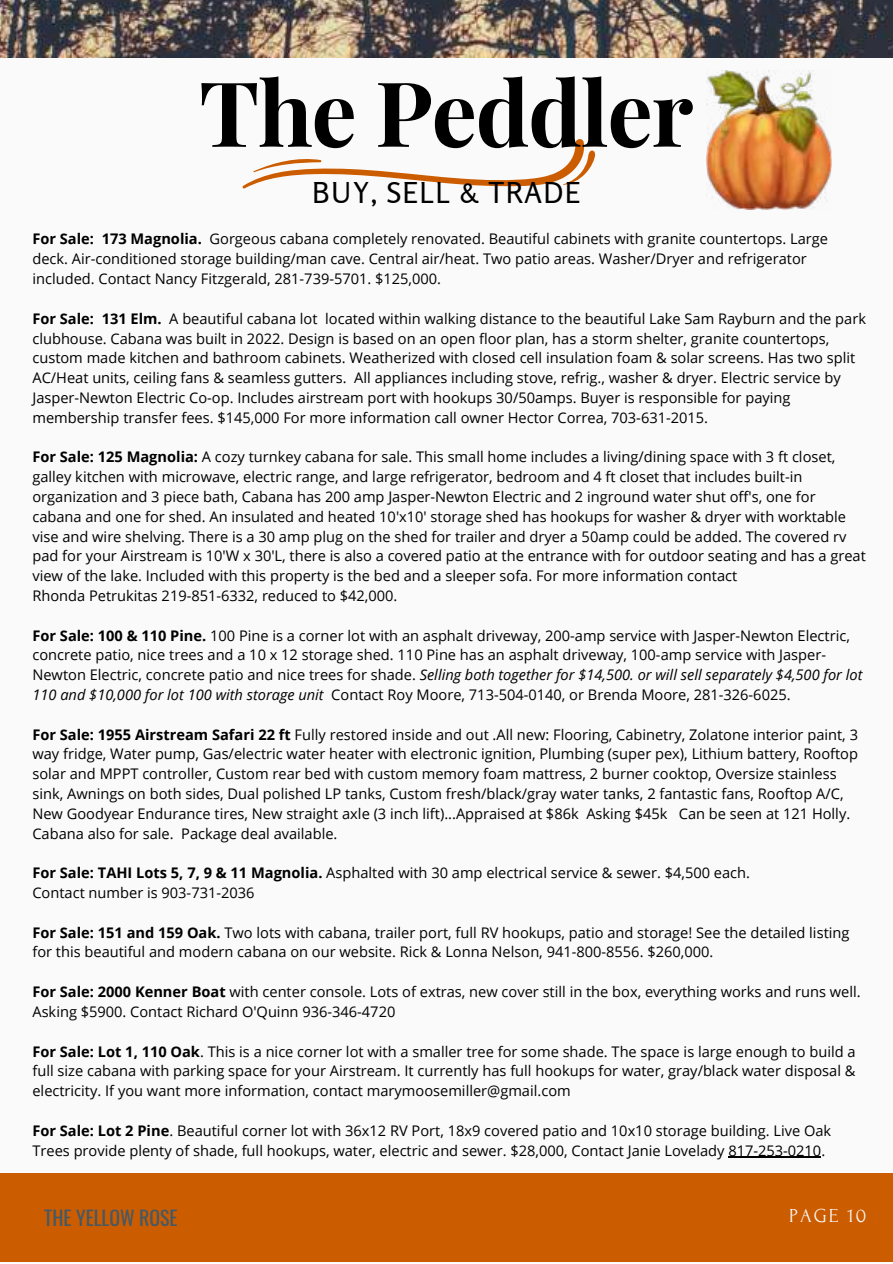
<style>
.page{position:relative;width:893px;height:1264px;background:#fff}
.page>*{position:absolute;margin:0;border:0;box-sizing:border-box;transform-origin:0 0}
.t1{font:700 90px "Playfair Display";letter-spacing:-.015em;color:#000}
.t2{font:28.65px "Rosario";letter-spacing:.045em;color:#000}
.t3{font:19.8px "Oswald";color:#435967}
.t4{font:19.8px "Forum";letter-spacing:.1em;color:#fafafa}
.t5{font:14.55px/19.8px "Open Sans";color:#000}
.s1{font-weight:700}
.s2{font-style:italic}
</style>
<div class="page">
<div style="left:0;top:0;width:892px;height:1262px;background:#fafafa"></div>
<img style="left:0;top:0;width:892px;height:57px">
<hr style="left:728px;top:1156px;width:93px;height:1px;background:#000">
<div style="left:0;top:1173px;width:892px;height:88px;background:#cc5c00"></div>
<svg style="left:242px;top:139px;width:354px;height:50px"></svg>
<img style="left:706px;top:70px;width:125px;height:140px">
<h1 class="t1" style="left:199px;top:42px;width:496px">The Peddler</h1>
<h2 class="t2" style="left:312px;top:176px;width:269px">BUY, SELL &amp; TRADE</h2>
<p class="t5" style="left:32px;top:229px;width:797px"><span class="s1">For Sale: 173 Magnolia.</span> Gorgeous cabana completely renovated. Beautiful cabinets with granite countertops. Large deck. Air-conditioned storage building/man cave. Central air/heat. Two patio areas. Washer/Dryer and refrigerator included. Contact Nancy Fitzgerald, 281-739-5701. $125,000.</p>
<p class="t5" style="left:32px;top:308px;width:835px"><span class="s1">For Sale: 131 Elm.</span> A beautiful cabana lot located within walking distance to the beautiful Lake Sam Rayburn and the park clubhouse. Cabana was built in 2022. Design is based on an open floor plan, has a storm shelter, granite countertops, custom made kitchen and bathroom cabinets. Weatherized with closed cell insulation foam &amp; solar screens. Has two split AC/Heat units, ceiling fans &amp; seamless gutters. All appliances including stove, refrig., washer &amp; dryer. Electric service by Jasper-Newton Electric Co-op. Includes airstream port with hookups 30/50amps. Buyer is responsible for paying membership transfer fees. $145,000 For more information call owner Hector Correa, 703-631-2015.</p>
<p class="t5" style="left:32px;top:447px;width:834px"><span class="s1">For Sale: 125 Magnolia:</span> A cozy turnkey cabana for sale. This small home includes a living/dining space with 3 ft closet, galley kitchen with microwave, electric range, and large refrigerator, bedroom and 4 ft closet that includes built-in organization and 3 piece bath, Cabana has 200 amp Jasper-Newton Electric and 2 inground water shut off's, one for cabana and one for shed. An insulated and heated 10'x10' storage shed has hookups for washer &amp; dryer with worktable vise and wire shelving. There is a 30 amp plug on the shed for trailer and dryer a 50amp could be added. The covered rv pad for your Airstream is 10'W x 30'L, there is also a covered patio at the entrance with for outdoor seating and has a great view of the lake. Included with this property is the bed and a sleeper sofa. For more information contact<br>Rhonda Petrukitas 219-851-6332, reduced to $42,000.</p>
<p class="t5" style="left:32px;top:625px;width:831px"><span class="s1">For Sale: 100 &amp; 110 Pine.</span> 100 Pine is a corner lot with an asphalt driveway, 200-amp service with Jasper-Newton Electric, concrete patio, nice trees and a 10 x 12 storage shed. 110 Pine has an asphalt driveway, 100-amp service with Jasper-Newton Electric, concrete patio and nice trees for shade. <span class="s2">Selling both together for $14,500. or will sell separately $4,500 for lot 110 and $10,000 for lot 100 with storage unit</span> Contact Roy Moore, 713-504-0140, or Brenda Moore, 281-326-6025.</p>
<p class="t5" style="left:32px;top:724px;width:827px"><span class="s1">For Sale: 1955 Airstream Safari 22 ft</span> Fully restored inside and out .All new: Flooring, Cabinetry, Zolatone interior paint, 3 way fridge, Water pump, Gas/electric water heater with electronic ignition, Plumbing (super pex), Lithium battery, Rooftop solar and MPPT controller, Custom rear bed with custom memory foam mattress, 2 burner cooktop, Oversize stainless sink, Awnings on both sides, Dual polished LP tanks, Custom fresh/black/gray water tanks, 2 fantastic fans, Rooftop A/C, New Goodyear Endurance tires, New straight axle (3 inch lift)...Appraised at $86k Asking $45k Can be seen at 121 Holly.<br>Cabana also for sale. Package deal available.</p>
<p class="t5" style="left:32px;top:862px;width:719px"><span class="s1">For Sale: TAHI Lots 5, 7, 9 &amp; 11 Magnolia.</span> Asphalted with 30 amp electrical service &amp; sewer. $4,500 each.<br>Contact number is 903-731-2036</p>
<p class="t5" style="left:32px;top:922px;width:818px"><span class="s1">For Sale: 151 and 159 Oak.</span> Two lots with cabana, trailer port, full RV hookups, patio and storage! See the detailed listing for this beautiful and modern cabana on our website. Rick &amp; Lonna Nelson, 941-800-8556. $260,000.</p>
<p class="t5" style="left:32px;top:981px;width:829px"><span class="s1">For Sale: 2000 Kenner Boat</span> with center console. Lots of extras, new cover still in the box, everything works and runs well.<br>Asking $5900. Contact Richard O'Quinn 936-346-4720</p>
<p class="t5" style="left:32px;top:1040px;width:824px;text-align:justify"><span class="s1">For Sale: Lot 1, 110 Oak</span>. This is a nice corner lot with a smaller tree for some shade. The space is large enough to build a full size cabana with parking space for your Airstream. It currently has full hookups for water, gray/black water disposal &amp; electricity. If you want more information, contact marymoosemiller@gmail.com</p>
<p class="t5" style="left:32px;top:1120px;width:800px"><span class="s1">For Sale: Lot 2 Pine</span>. Beautiful corner lot with 36x12 RV Port, 18x9 covered patio and 10x10 storage building. Live Oak<br>Trees provide plenty of shade, full hookups, water, electric and sewer. $28,000, Contact Janie Lovelady 817-253-0210.</p>
<h3 class="t3" style="left:44px;top:1199px;width:135px">THE YELLOW ROSE</h3>
<h3 class="t4" style="left:789px;top:1205px;width:79px">PAGE 10</h3>
</div>
